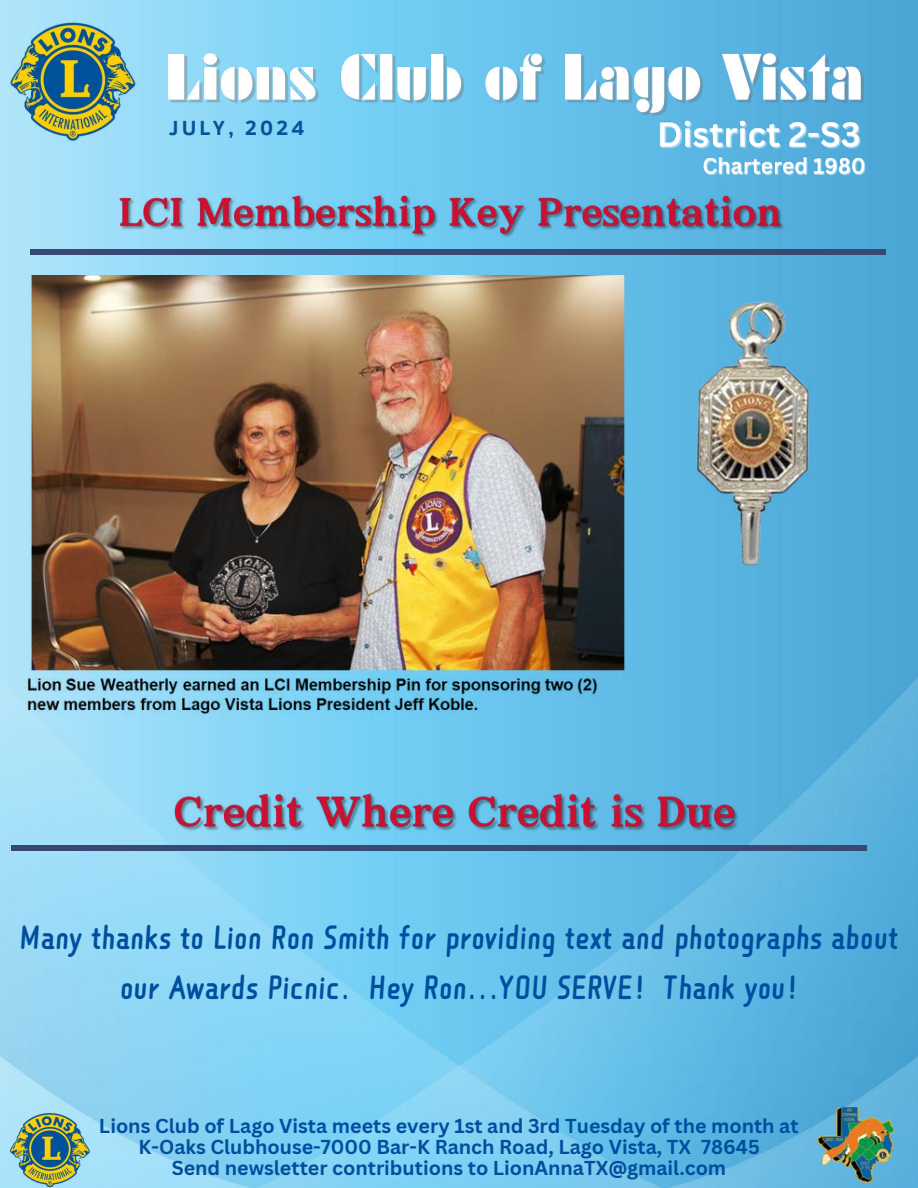
<style>
.page{position:relative;width:918px;height:1188px;background:#fff}
.page>*{position:absolute;margin:0;border:0;box-sizing:border-box;transform-origin:0 0}
.t1{font:36px/49.5px "Canva Creative Round";color:#004f9f;text-align:center}
.t2{font:700 21px "Clear Sans";letter-spacing:.14em;color:#03539a}
.t3{font:700 19.65px/20.5px "Canva Sans";color:#004f9f;text-align:center}
</style>
<div class="page">
<img style="left:0;top:0;width:918px;height:1188px">
<img style="left:9px;top:1113px;width:81px;height:75px">
<img style="left:817px;top:1108px;width:76px;height:74px">
<img style="left:9px;top:22px;width:127px;height:119px">
<img style="left:166px;top:38px;width:699px;height:79px">
<img style="left:702px;top:150px;width:166px;height:30px">
<img style="left:657px;top:110px;width:206px;height:47px">
<img style="left:18px;top:275px;width:607px;height:448px">
<div style="left:30px;top:250px;width:855px;height:5px;background:#384a73"></div>
<img style="left:679px;top:301px;width:135px;height:276px">
<img style="left:116px;top:190px;width:674px;height:50px">
<img style="left:173px;top:788px;width:569px;height:50px">
<div style="left:12px;top:846px;width:855px;height:5px;background:#384a73"></div>
<p class="t2" style="left:169px;top:112px;width:137px">JULY, 2024</p>
<h1 class="t1" style="left:20px;top:913px;width:880px">Many thanks to Lion Ron Smith for providing text and photographs about our Awards Picnic. Hey Ron...YOU SERVE! Thank you!</h1>
<p class="t3" style="left:99px;top:1115px;width:701px">Lions Club of Lago Vista meets every 1st and 3rd Tuesday of the month at<br>K-Oaks Clubhouse-7000 Bar-K Ranch Road, Lago Vista, TX 78645<br>Send newsletter contributions to LionAnnaTX@gmail.com</p>
</div>
